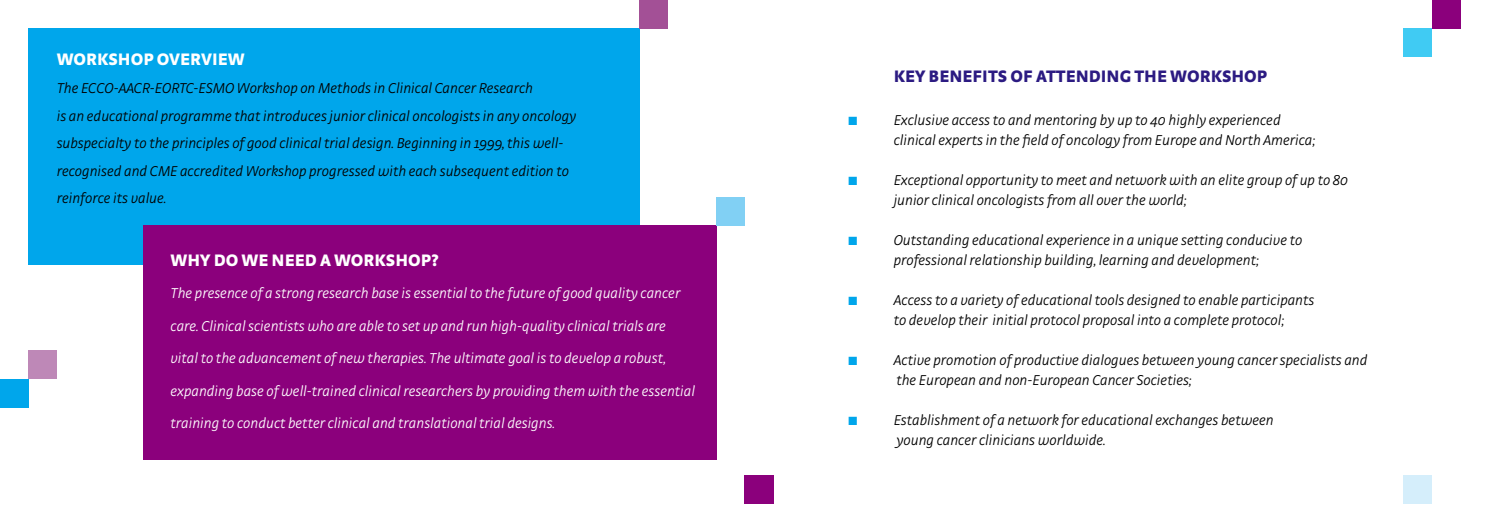
<style>
.page{position:relative;width:1489px;height:525px;background:#fff}
.page>*{position:absolute;margin:0;border:0;box-sizing:border-box;transform-origin:0 0}
.t1{font:900 17.5px "Strada OT";color:#fff}
.t2{font:900 17.5px "Strada OT";color:#2c1b82}
.t3{font:italic 300 15px/20px "Strada OT";color:#000}
.t4{font:italic 300 15px/32.5px "Strada OT";color:#fff}
.t5{font:italic 300 12.5px "Strada OT";color:#00a6eb}
</style>
<div class="page">
<div style="left:28px;top:28px;width:611px;height:237px;background:#00a6eb"></div>
<div style="left:143px;top:225px;width:573px;height:234px;background:#8b007c"></div>
<div style="left:639px;top:0;width:29px;height:28px;background:#a35096"></div>
<div style="left:716px;top:197px;width:28px;height:28px;background:#81d0f4"></div>
<div style="left:28px;top:350px;width:29px;height:29px;background:#be88b7"></div>
<div style="left:1403px;top:28px;width:28px;height:29px;background:#40cbf3"></div>
<div style="left:1431px;top:0;width:28px;height:28px;background:#8b007c"></div>
<div style="left:744px;top:475px;width:29px;height:28px;background:#8b007c"></div>
<div style="left:0;top:379px;width:28px;height:28px;background:#00a6eb"></div>
<div style="left:1403px;top:475px;width:28px;height:28px;background:#d5eefb"></div>
<p class="t1" style="left:57px;top:49px;width:189px">WORKSHOP OVERVIEW</p>
<p class="t3" style="left:57px;top:74px;width:521px;line-height:27.5px">The ECCO-AACR-EORTC-ESMO Workshop on Methods in Clinical Cancer Research<br>is an educational programme that introduces junior clinical oncologists in any oncology subspecialty to the principles of good clinical trial design. Beginning in 1999, this well&shy;recognised and CME accredited Workshop progressed with each subsequent edition to reinforce its value.</p>
<p class="t1" style="left:170px;top:249px;width:270px">WHY DO WE NEED A WORKSHOP?</p>
<p class="t4" style="left:170px;top:277px;width:526px">The presence of a strong research base is essential to the future of good quality cancer care. Clinical scientists who are able to set up and run high-quality clinical trials are vital to the advancement of new therapies. The ultimate goal is to develop a robust, expanding base of well-trained clinical researchers by providing them with the essential training to conduct better clinical and translational trial designs.</p>
<p class="t2" style="left:893px;top:65px;width:375px">KEY BENEFITS OF ATTENDING THE WORKSHOP</p>
<p class="t5" style="left:848px;top:113px;width:10px">■</p>
<p class="t3" style="left:893px;top:110px;width:423px">Exclusive access to and mentoring by up to 40 highly experienced clinical experts in the field of oncology from Europe and North America;</p>
<p class="t5" style="left:848px;top:173px;width:10px">■</p>
<p class="t3" style="left:893px;top:170px;width:456px">Exceptional opportunity to meet and network with an elite group of up to 80 junior clinical oncologists from all over the world;</p>
<p class="t5" style="left:848px;top:233px;width:10px">■</p>
<p class="t3" style="left:893px;top:230px;width:410px">Outstanding educational experience in a unique setting conducive to professional relationship building, learning and development;</p>
<p class="t5" style="left:848px;top:293px;width:10px">■</p>
<p class="t3" style="left:893px;top:290px;width:422px">Access to a variety of educational tools designed to enable participants to develop their initial protocol proposal into a complete protocol;</p>
<p class="t5" style="left:848px;top:353px;width:10px">■</p>
<p class="t3" style="left:893px;top:350px;width:475px">Active promotion of productive dialogues between young cancer specialists and the European and non-European Cancer Societies;</p>
<p class="t5" style="left:848px;top:413px;width:10px">■</p>
<p class="t3" style="left:893px;top:410px;width:381px">Establishment of a network for educational exchanges between young cancer clinicians worldwide.</p>
</div>
